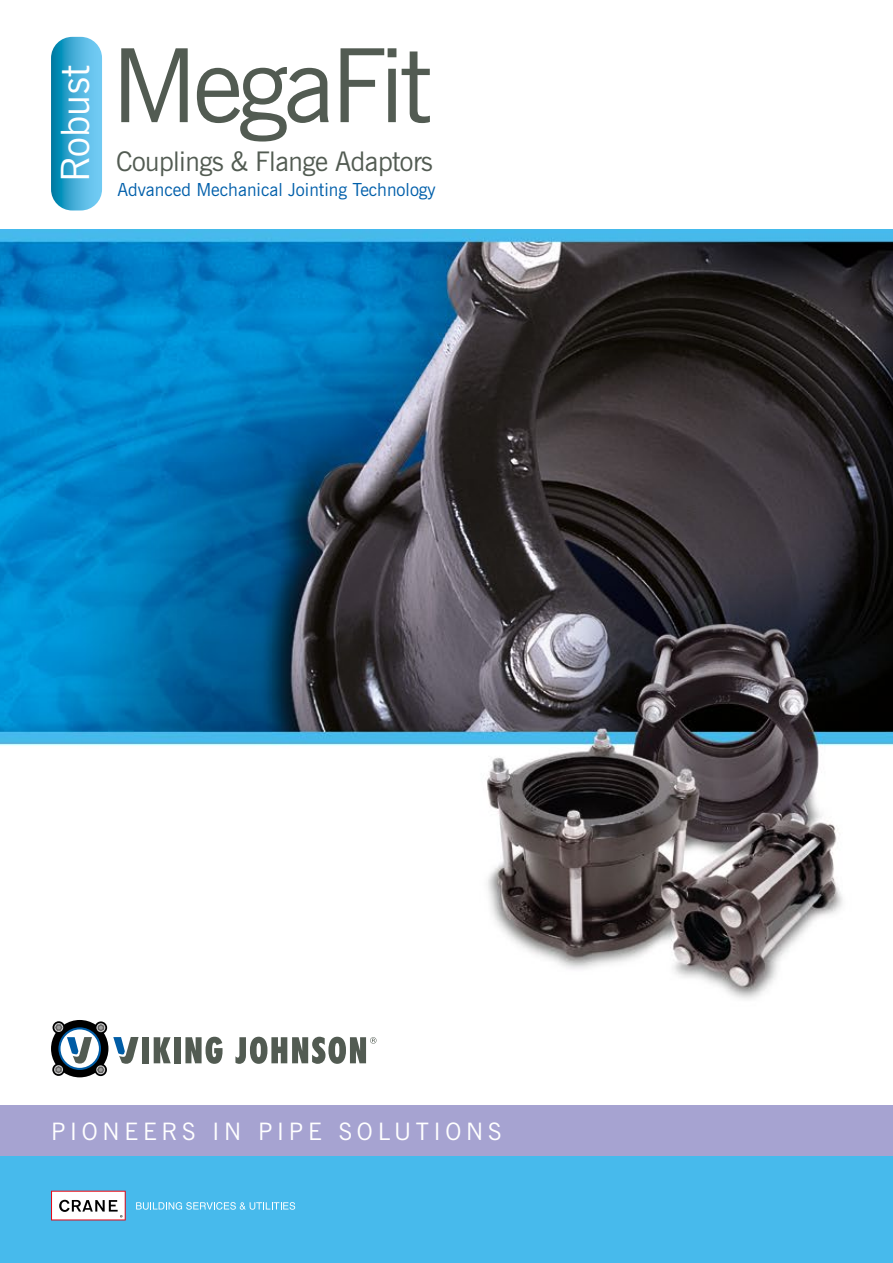
<style>
.page{position:relative;width:893px;height:1263px;background:#fff}
.page>*{position:absolute;margin:0;border:0;box-sizing:border-box;transform-origin:0 0}
.t1{font:102.15px "News Gothic BT";letter-spacing:-.045em;color:#525b52}
.t2{font:39px "News Gothic BT";letter-spacing:.01em;color:#fff}
.t3{font:27px "News Gothic BT";letter-spacing:-.02em;color:#525b52}
.t4{font:24px "News Gothic BT";letter-spacing:.2em;color:#fff}
.t5{font:18px "News Gothic BT";color:#005faa}
</style>
<div class="page">
<img style="left:0;top:229px;width:893px;height:877px">
<svg style="left:51px;top:37px;width:51px;height:173px;background:#47afd6"></svg>
<div style="left:142px;top:1037px;width:7px;height:26px;background:#525b52"></div>
<svg style="left:154px;top:1037px;width:17px;height:26px"></svg>
<div style="left:174px;top:1037px;width:7px;height:26px;background:#525b52"></div>
<svg style="left:185px;top:1037px;width:38px;height:27px"></svg>
<svg style="left:235px;top:1037px;width:141px;height:27px"></svg>
<svg style="left:51px;top:1020px;width:88px;height:57px"></svg>
<div style="left:0;top:1106px;width:893px;height:51px;background:#a6a3d1"></div>
<div style="left:0;top:1157px;width:893px;height:106px;background:#47baec"></div>
<svg style="left:51px;top:1191px;width:75px;height:29px;background:#dacbcc"></svg>
<svg style="left:136px;top:1202px;width:159px;height:8px"></svg>
<h2 class="t2" style="left:52px;top:182px;width:119px;rotate:-90deg">Robust</h2>
<h1 class="t1" style="left:111px;top:24px;width:322px">MegaFit</h1>
<h3 class="t3" style="left:116px;top:145px;width:318px">Couplings &amp; Flange Adaptors</h3>
<p class="t5" style="left:117px;top:179px;width:320px">Advanced Mechanical Jointing Technology</p>
<h3 class="t4" style="left:51px;top:1117px;width:452px">PIONEERS IN PIPE SOLUTIONS</h3>
</div>
